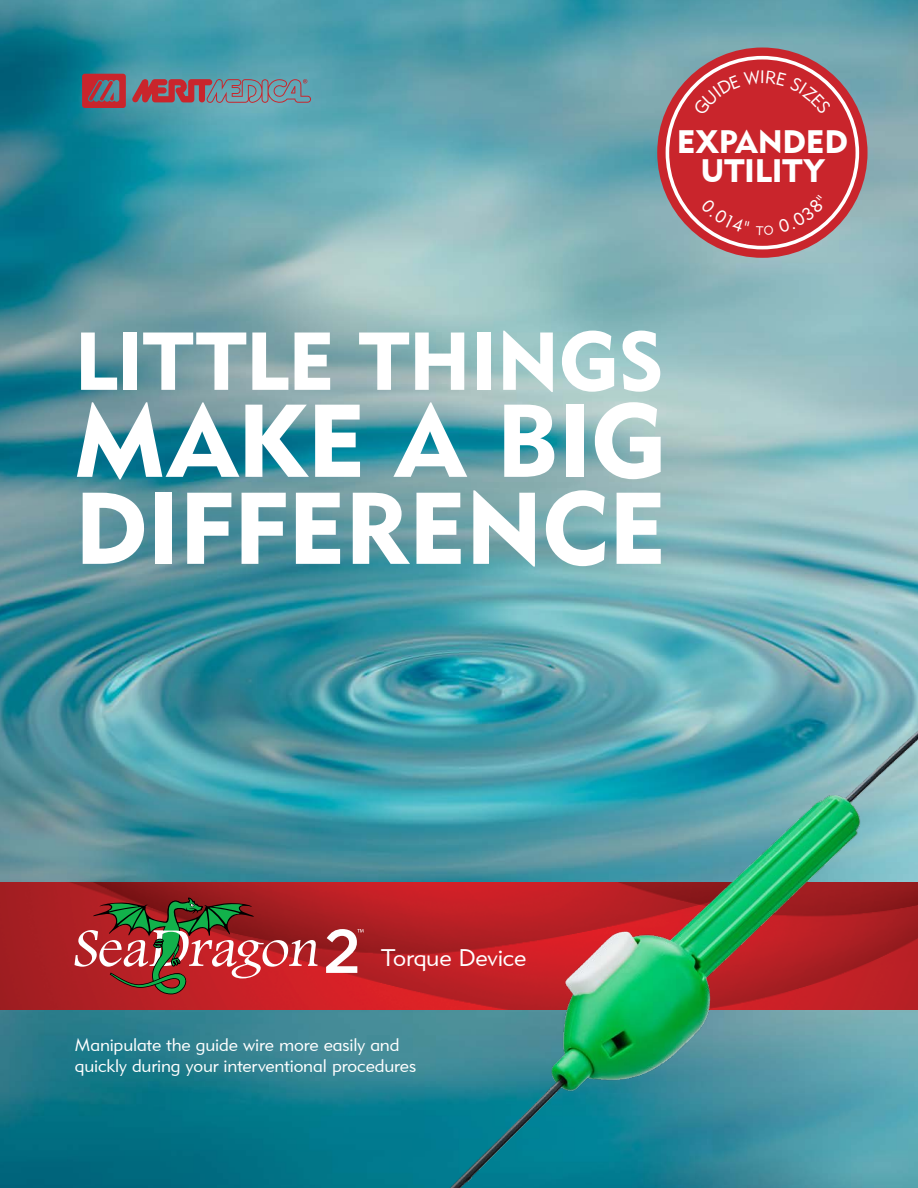
<style>
.page{position:relative;width:918px;height:1188px;background:#fff}
.page>*{position:absolute;margin:0;border:0;box-sizing:border-box;transform-origin:0 0}
.t1{font:102px "Geometric 415 BT Black A";letter-spacing:.005em;color:#fff}
.t2{font:100.5px "Geometric 415 BT Black A";letter-spacing:-.01em;color:#fff}
.t3{font:81px "Geometric 415 BT Black A";letter-spacing:-.005em;color:#fff}
.t4{font:32.4px/28.8px "Geometric 415 BT Black A";letter-spacing:-.005em;color:#fff;text-align:center}
.t5{font:24px "Geometric 415 BT Lite A";letter-spacing:-.005em;color:#fff}
.t6{font:18px/21px "Geometric 415 BT Lite A";letter-spacing:-.005em;color:#fff}
</style>
<div class="page">
<img style="left:0;top:0;width:918px;height:1188px">
<svg style="left:82px;top:74px;width:44px;height:34px"></svg>
<svg style="left:132px;top:78px;width:179px;height:26px"></svg>
<img style="left:0;top:882px;width:424px;height:128px">
<svg style="left:326px;top:929px;width:38px;height:44px"></svg>
<svg style="left:75px;top:898px;width:243px;height:96px"></svg>
<img style="left:424px;top:704px;width:494px;height:484px">
<div style="left:657px;top:48px;width:211px;height:210px;background:#c9252c;border-radius:50%"></div>
<svg style="left:666px;top:56px;width:193px;height:193px"></svg>
<h3 class="t4" style="left:677px;top:127px;width:173px">EXPANDED<br>UTILITY</h3>
<h3 class="t3" style="left:75px;top:312px;width:591px">LITTLE THINGS</h3>
<h1 class="t1" style="left:75px;top:379px;width:594px">MAKE A BIG</h1>
<h2 class="t2" style="left:75px;top:467px;width:593px">DIFFERENCE</h2>
<h3 class="t5" style="left:381px;top:943px;width:147px">Torque Device</h3>
<p class="t6" style="left:75px;top:1034px;width:343px">Manipulate the guide wire more easily and quickly during your interventional procedures</p>
</div>
